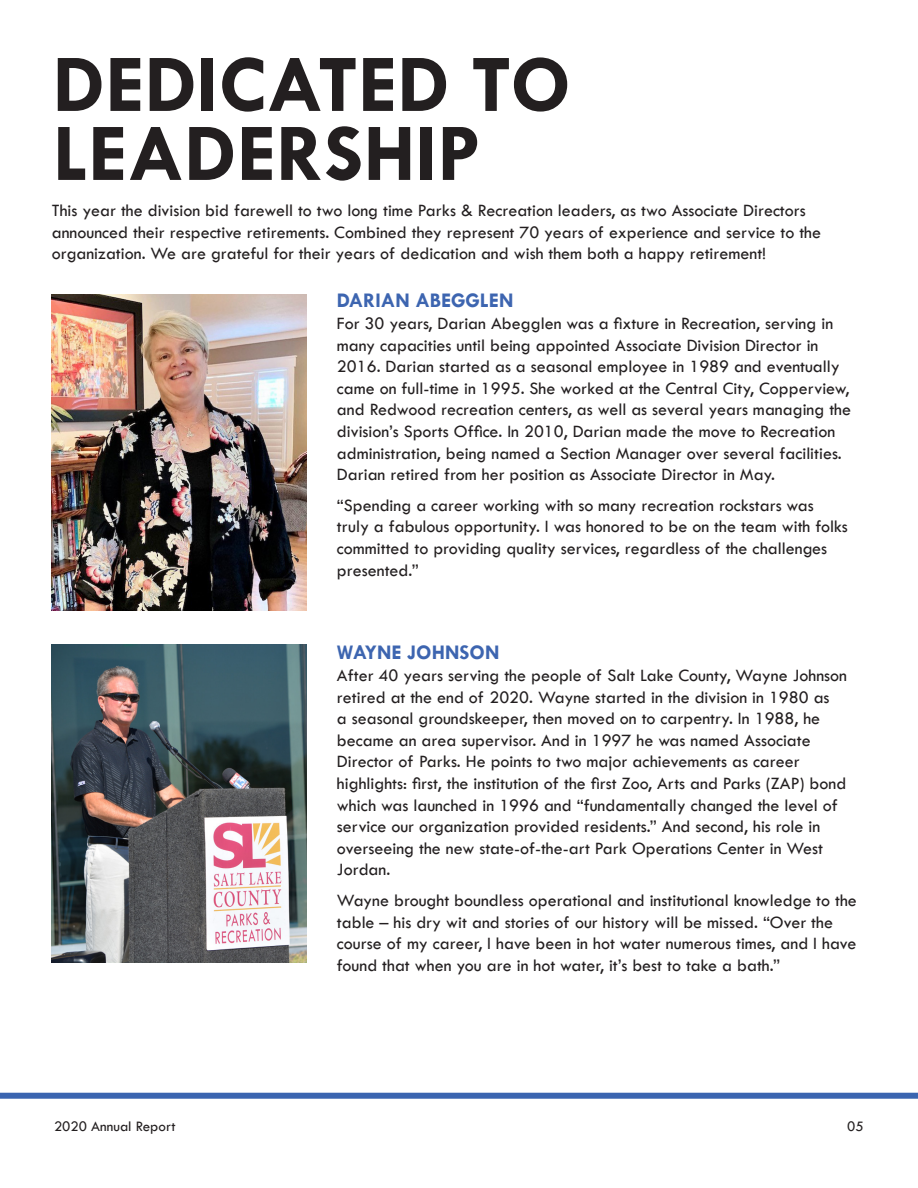
<style>
.page{position:relative;width:918px;height:1188px;background:#fff}
.page>*{position:absolute;margin:0;border:0;box-sizing:border-box;transform-origin:0 0}
.t1{font:700 82.5px "Tw Cen";color:#231f20}
.t2{font:700 21px "Tw Cen";color:#3d65b0}
.t3{font:18px/21.6px "Tw Cen";color:#231f20}
.t4{font:15px "Tw Cen";color:#231f20}
</style>
<div class="page">
<img style="left:52px;top:294px;width:254px;height:317px">
<img style="left:52px;top:645px;width:254px;height:318px">
<div style="left:0;top:1093px;width:918px;height:6px;background:#3b65b0"></div>
<p class="t1" style="left:53px;top:35px;width:520px">DEDICATED TO</p>
<p class="t1" style="left:53px;top:104px;width:430px">LEADERSHIP</p>
<p class="t3" style="left:52px;top:199px;width:771px">This year the division bid farewell to two long time Parks &amp; Recreation leaders, as two Associate Directors announced their respective retirements. Combined they represent 70 years of experience and service to the organization. We are grateful for their years of dedication and wish them both a happy retirement!</p>
<p class="t2" style="left:337px;top:288px;width:178px">DARIAN ABEGGLEN</p>
<p class="t3" style="left:337px;top:313px;width:516px">For 30 years, Darian Abegglen was a fixture in Recreation, serving in many capacities until being appointed Associate Division Director in 2016. Darian started as a seasonal employee in 1989 and eventually came on full-time in 1995. She worked at the Central City, Copperview, and Redwood recreation centers, as well as several years managing the division’s Sports Office. In 2010, Darian made the move to Recreation administration, being named a Section Manager over several facilities.<br>Darian retired from her position as Associate Director in May.</p>
<p class="t3" style="left:337px;top:494px;width:512px">“Spending a career working with so many recreation rockstars was truly a fabulous opportunity. I was honored to be on the team with folks committed to providing quality services, regardless of the challenges presented.”</p>
<p class="t2" style="left:337px;top:640px;width:164px">WAYNE JOHNSON</p>
<p class="t3" style="left:337px;top:664px;width:512px">After 40 years serving the people of Salt Lake County, Wayne Johnson retired at the end of 2020. Wayne started in the division in 1980 as<br>a seasonal groundskeeper, then moved on to carpentry. In 1988, he became an area supervisor. And in 1997 he was named Associate Director of Parks. He points to two major achievements as career highlights: first, the institution of the first Zoo, Arts and Parks (ZAP) bond which was launched in 1996 and “fundamentally changed the level of service our organization provided residents.” And second, his role in overseeing the new state-of-the-art Park Operations Center in West Jordan.</p>
<p class="t3" style="left:337px;top:889px;width:521px">Wayne brought boundless operational and institutional knowledge to the table – his dry wit and stories of our history will be missed. “Over the course of my career, I have been in hot water numerous times, and I have found that when you are in hot water, it’s best to take a bath.”</p>
<p class="t4" style="left:54px;top:1117px;width:123px">2020 Annual Report</p>
<p class="t4" style="left:847px;top:1117px;width:18px">05</p>
</div>
